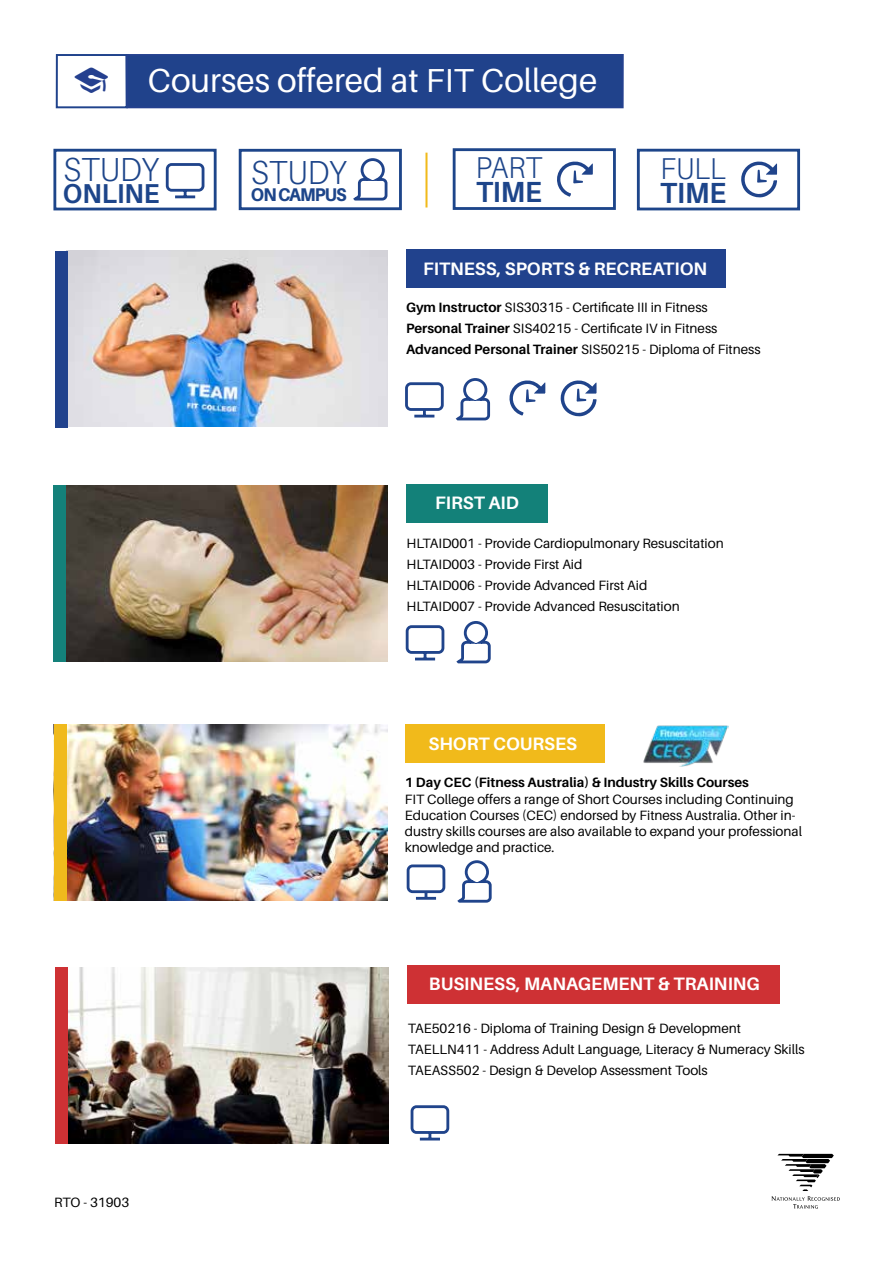
<style>
.page{position:relative;width:893px;height:1263px;background:#fff}
.page>*{position:absolute;margin:0;border:0;box-sizing:border-box;transform-origin:0 0}
.t1{font:33.3px "Aileron";color:#fff}
.t2{font:300 33.3px "Aileron";color:#1d458a;scale:.93 1}
.t3{font:300 30.15px "Aileron";color:#1d458a;scale:.93 1}
.t4{font:700 29.1px "Aileron";color:#1d458a;scale:.93 1}
.t5{font:700 27.3px "Aileron";color:#1d458a;scale:.93 1}
.t6{font:800 18.45px "Aileron";letter-spacing:-.05em;color:#1d458a;scale:.93 1}
.t7{font:700 18px "Aileron";color:#fff}
.t8{font:13.5px/21px "Aileron";color:#000}
.t9{font:700 13.5px "Aileron";color:#000}
.s1{font-weight:700}
</style>
<div class="page">
<div style="left:56px;top:54px;width:72px;height:54px;border:2px solid #20438c"></div>
<div style="left:127px;top:55px;width:496px;height:52px;background:#20428b"></div>
<div style="left:126px;top:54px;width:498px;height:54px;border:2px solid #24418f"></div>
<img style="left:67px;top:250px;width:321px;height:177px">
<img style="left:66px;top:485px;width:321px;height:176px">
<img style="left:67px;top:725px;width:320px;height:176px">
<img style="left:67px;top:967px;width:321px;height:176px">
<div style="left:406px;top:250px;width:320px;height:38px;background:#21428d"></div>
<div style="left:406px;top:485px;width:141px;height:38px;background:#138179"></div>
<div style="left:405px;top:725px;width:199px;height:38px;background:#f1ba1b"></div>
<div style="left:408px;top:965px;width:372px;height:38px;background:#ce3134"></div>
<div style="left:55px;top:251px;width:12px;height:176px;background:#21428d"></div>
<div style="left:53px;top:485px;width:13px;height:177px;background:#14817a"></div>
<div style="left:54px;top:724px;width:13px;height:177px;background:#f0ba1c"></div>
<div style="left:55px;top:967px;width:12px;height:176px;background:#ce3134"></div>
<svg style="left:771px;top:1154px;width:69px;height:54px"></svg>
<img style="left:643px;top:725px;width:85px;height:42px">
<svg style="left:735px;top:148px;width:47px;height:50px"></svg>
<svg style="left:557px;top:161px;width:36px;height:36px"></svg>
<div style="left:53px;top:149px;width:164px;height:61px;border:3px solid #1d458a"></div>
<div style="left:239px;top:149px;width:163px;height:61px;border:3px solid #1d458a"></div>
<svg style="left:353px;top:158px;width:35px;height:43px"></svg>
<svg style="left:165px;top:163px;width:40px;height:36px"></svg>
<div style="left:453px;top:148px;width:163px;height:62px;border:3px solid #1d458a"></div>
<div style="left:637px;top:149px;width:163px;height:61px;border:3px solid #1d458a"></div>
<hr style="left:425px;top:153px;width:2px;height:54px;background:#f1ba1b">
<svg style="left:509px;top:380px;width:88px;height:37px"></svg>
<svg style="left:455px;top:378px;width:36px;height:43px"></svg>
<svg style="left:405px;top:382px;width:39px;height:36px"></svg>
<svg style="left:456px;top:621px;width:35px;height:43px"></svg>
<svg style="left:405px;top:625px;width:40px;height:36px"></svg>
<svg style="left:457px;top:860px;width:35px;height:43px"></svg>
<svg style="left:406px;top:864px;width:40px;height:36px"></svg>
<svg style="left:410px;top:1105px;width:40px;height:36px"></svg>
<h1 class="t1" style="left:148px;top:62px;width:451px">Courses offered at FIT College</h1>
<h1 class="t2" style="left:63px;top:151px;width:104px">STUDY</h1>
<h3 class="t5" style="left:63px;top:178px;width:105px">ONLINE</h3>
<h1 class="t2" style="left:251px;top:154px;width:104px">STUDY</h1>
<h3 class="t6" style="left:251px;top:184px;width:105px">ON CAMPUS</h3>
<h2 class="t3" style="left:476px;top:151px;width:73px">PART</h2>
<h3 class="t4" style="left:476px;top:176px;width:72px">TIME</h3>
<h2 class="t3" style="left:660px;top:152px;width:72px">FULL</h2>
<h3 class="t4" style="left:660px;top:176px;width:72px">TIME</h3>
<h3 class="t7" style="left:423px;top:259px;width:286px">FITNESS, SPORTS &amp; RECREATION</h3>
<p class="t8" style="left:406px;top:297px;width:356px"><span class="s1">Gym Instructor</span> SIS30315 - Certificate III in Fitness<br><span class="s1">Personal Trainer</span> SIS40215 - Certificate IV in Fitness<br><span class="s1">Advanced Personal Trainer</span> SIS50215 - Diploma of Fitness</p>
<h3 class="t7" style="left:435px;top:493px;width:85px">FIRST AID</h3>
<p class="t8" style="left:407px;top:533px;width:319px">HLTAID001 - Provide Cardiopulmonary Resuscitation HLTAID003 - Provide First Aid<br>HLTAID006 - Provide Advanced First Aid<br>HLTAID007 - Provide Advanced Resuscitation</p>
<h3 class="t7" style="left:428px;top:733px;width:150px">SHORT COURSES</h3>
<p class="t9" style="left:405px;top:775px;width:346px">1 Day CEC (Fitness Australia) &amp; Industry Skills Courses</p>
<p class="t8" style="left:405px;top:791px;width:399px;line-height:16.2px">FIT College offers a range of Short Courses including Continuing Education Courses (CEC) endorsed by Fitness Australia. Other in&shy;dustry skills courses are also available to expand your professional knowledge and practice.</p>
<h3 class="t7" style="left:429px;top:974px;width:332px">BUSINESS, MANAGEMENT &amp; TRAINING</h3>
<p class="t8" style="left:54px;top:1191px;width:77px">RTO - 31903</p>
<p class="t8" style="left:408px;top:1017px;width:398px">TAE50216 - Diploma of Training Design &amp; Development<br>TAELLN411 - Address Adult Language, Literacy &amp; Numeracy Skills<br>TAEASS502 - Design &amp; Develop Assessment Tools</p>
</div>
